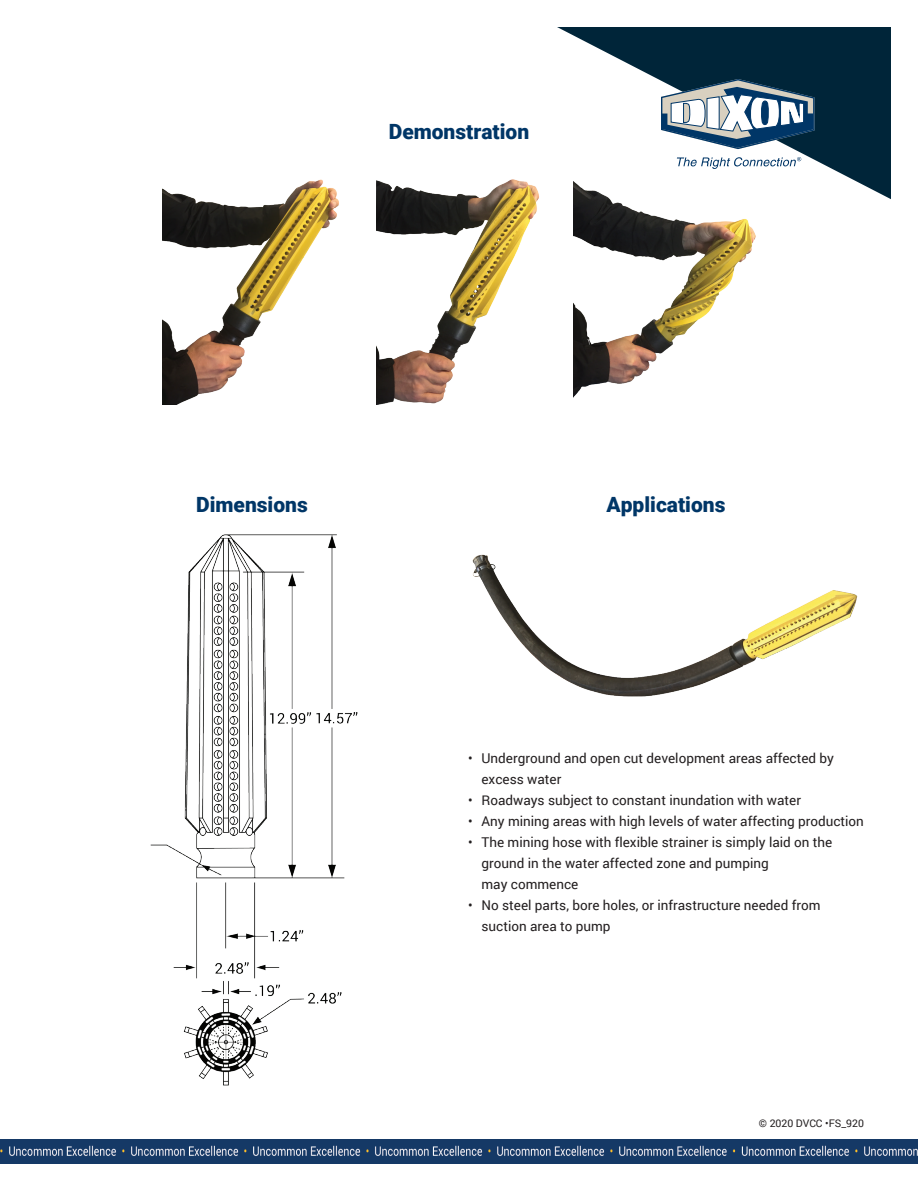
<style>
.page{position:relative;width:918px;height:1188px;background:#fff}
.page>*{position:absolute;margin:0;border:0;box-sizing:border-box;transform-origin:0 0}
._2020_Product_Name{font:900 21px "Roboto";color:#003667}
._2020_Body_Text{font:13.5px/21px "Roboto";color:#231f20}
.t1{font:10.5px "Roboto";color:#231f20}
</style>
<div class="page">
<svg style="left:557px;top:27px;width:334px;height:172px;fill:#002539"></svg>
<svg style="left:661px;top:79px;width:154px;height:90px"></svg>
<img style="left:0;top:1140px;width:624px;height:24px">
<img style="left:624px;top:1140px;width:294px;height:24px">
<img style="left:163px;top:179px;width:176px;height:226px">
<img style="left:377px;top:179px;width:162px;height:226px">
<img style="left:573px;top:177px;width:186px;height:221px">
<img style="left:472px;top:554px;width:386px;height:143px">
<img style="left:150px;top:534px;width:208px;height:552px">
<p class="_2020_Product_Name" style="left:389px;top:117px;width:142px">Demonstration</p>
<p class="_2020_Product_Name" style="left:196px;top:490px;width:113px">Dimensions</p>
<p class="_2020_Product_Name" style="left:607px;top:490px;width:120px">Applications</p>
<p class="_2020_Body_Text" style="left:482px;top:747px;width:354px;text-indent:-14px">• Underground and open cut development areas affected by excess water</p>
<p class="_2020_Body_Text" style="left:468px;top:789px;width:335px">• Roadways subject to constant inundation with water</p>
<p class="_2020_Body_Text" style="left:468px;top:810px;width:397px">• Any mining areas with high levels of water affecting production</p>
<p class="_2020_Body_Text" style="left:482px;top:831px;width:352px;text-indent:-14px">• The mining hose with flexible strainer is simply laid on the ground in the water affected zone and pumping<br>may commence</p>
<p class="_2020_Body_Text" style="left:482px;top:894px;width:340px;text-indent:-14px">• No steel parts, bore holes, or infrastructure needed from suction area to pump</p>
<p class="t1" style="left:759px;top:1116px;width:107px">© 2020 DVCC •FS_920</p>
</div>
